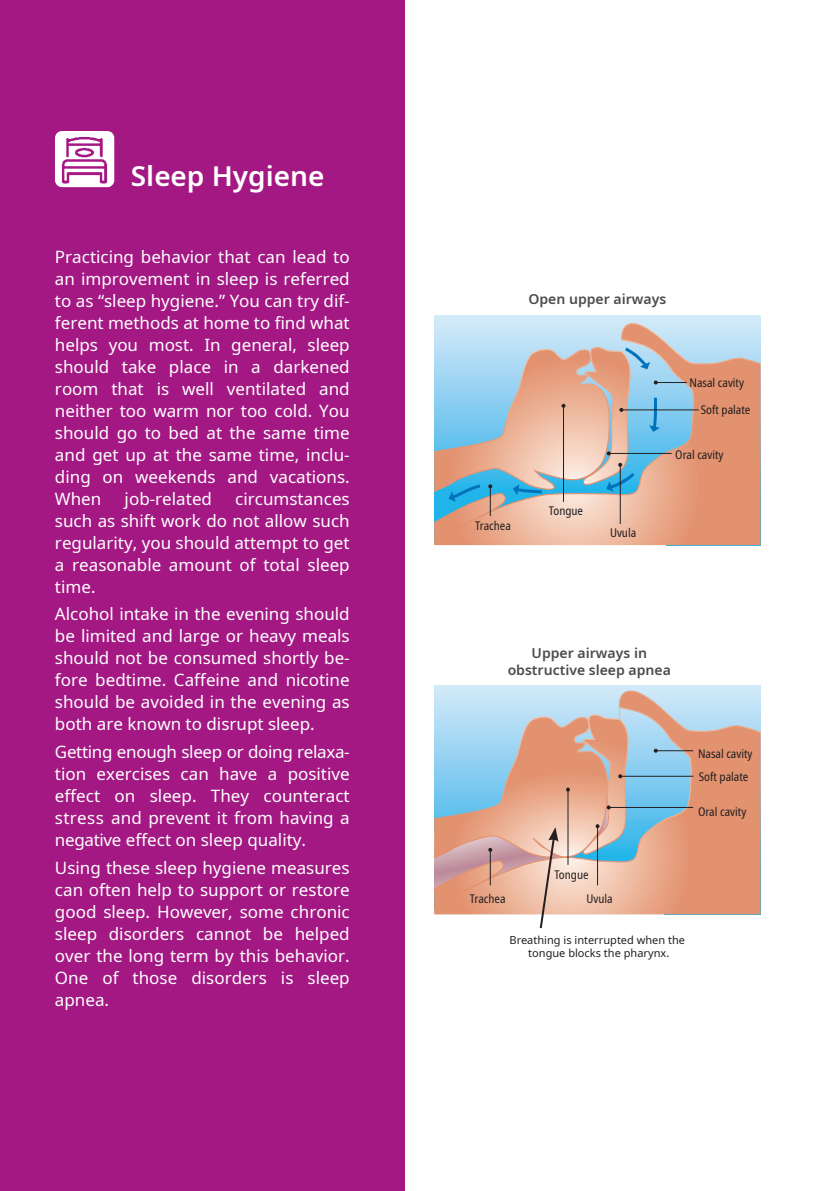
<style>
.page{position:relative;width:840px;height:1191px;background:#fff}
.page>*{position:absolute;margin:0;border:0;box-sizing:border-box;transform-origin:0 0}
.Headline{font:600 28px "Noto Sans";color:#fff}
.FT_8pt_10pt{font:17px/22px "Noto Sans";color:#fff;text-align:justify}
.Bildunterschrift{font:600 14px/16.8px "Noto Sans";color:#4b4c4d;text-align:center}
.Bildunterschrift-2{font:condensed 12px "Noto Sans";color:#231f20}
.Bildunterschrift-3{font:11px/13.2px "Noto Sans";color:#231f20;text-align:center}
</style>
<div class="page">
<div style="left:0;top:0;width:404px;height:1191px;background:#a41884"></div>
<div style="left:55px;top:131px;width:59px;height:56px;background:#fff;border-radius:7px"></div>
<img style="left:61px;top:137px;width:47px;height:47px">
<div style="left:434px;top:316px;width:326px;height:229px;background:#d2eaf8"></div>
<svg style="left:434px;top:533px;width:326px;height:12px"></svg>
<svg style="left:434px;top:323px;width:326px;height:210px"></svg>
<hr style="left:489px;top:486px;width:1px;height:30px;background:#231f20">
<hr style="left:619px;top:465px;width:1px;height:59px;background:#231f20">
<hr style="left:655px;top:382px;width:31px;height:1px;background:#231f20">
<hr style="left:608px;top:453px;width:63px;height:1px;background:#231f20">
<hr style="left:621px;top:409px;width:77px;height:1px;background:#231f20">
<svg style="left:434px;top:346px;width:225px;height:156px"></svg>
<svg style="left:434px;top:688px;width:326px;height:226px"></svg>
<hr style="left:655px;top:750px;width:37px;height:1px;background:#231f20">
<svg style="left:653px;top:748px;width:4px;height:4px"></svg>
<hr style="left:608px;top:807px;width:84px;height:1px;background:#231f20">
<hr style="left:620px;top:775px;width:72px;height:1px;background:#231f20">
<svg style="left:434px;top:708px;width:194px;height:221px"></svg>
<p class="Headline" style="left:131px;top:156px;width:195px">Sleep Hygiene</p>
<p class="FT_8pt_10pt" style="left:55px;top:246px;width:296px">Practicing behavior that can lead to an improvement in sleep is referred to as “sleep hygiene.” You can try dif&shy;ferent methods at home to find what helps you most. In general, sleep should take place in a darkened room that is well ventilated and neither too warm nor too cold. You should go to bed at the same time and get up at the same time, inclu&shy;ding on weekends and vacations.<br>When</p>
<p class="FT_8pt_10pt" style="left:125px;top:488px;width:89px">job-related</p>
<p class="FT_8pt_10pt" style="left:55px;top:488px;width:296px;text-indent:180px">circumstances such as shift work do not allow such regularity, you should attempt to get a reasonable amount of total sleep time.</p>
<p class="FT_8pt_10pt" style="left:55px;top:603px;width:296px">Alcohol intake in the evening should be limited and large or heavy meals should not be consumed shortly be&shy;fore bedtime. Caffeine and nicotine should be avoided in the evening as both are known to disrupt sleep.</p>
<p class="FT_8pt_10pt" style="left:55px;top:741px;width:296px">Getting enough sleep or doing relaxa&shy;tion exercises can have a positive effect on sleep. They counteract stress and prevent it from having a negative effect on sleep quality.</p>
<p class="FT_8pt_10pt" style="left:55px;top:857px;width:296px">Using these sleep hygiene measures can often help to support or restore good sleep. However, some chronic sleep disorders cannot be helped over the long term by this behavior.<br>One of those disorders is sleep apnea.</p>
<p class="Bildunterschrift" style="left:528px;top:291px;width:139px">Open upper airways</p>
<p class="Bildunterschrift-2" style="left:475px;top:518px;width:37px">Trachea</p>
<p class="Bildunterschrift-2" style="left:548px;top:502px;width:36px">Tongue</p>
<p class="Bildunterschrift-2" style="left:609px;top:524px;width:28px">Uvula</p>
<p class="Bildunterschrift-2" style="left:689px;top:375px;width:56px">Nasal cavity</p>
<p class="Bildunterschrift-2" style="left:700px;top:401px;width:51px">Soft palate</p>
<p class="Bildunterschrift-2" style="left:675px;top:446px;width:50px">Oral cavity</p>
<p class="Bildunterschrift" style="left:507px;top:645px;width:165px">Upper airways in obstructive sleep apnea</p>
<p class="Bildunterschrift-2" style="left:697px;top:745px;width:56px">Nasal cavity</p>
<p class="Bildunterschrift-2" style="left:698px;top:768px;width:51px">Soft palate</p>
<p class="Bildunterschrift-2" style="left:697px;top:803px;width:50px">Oral cavity</p>
<p class="Bildunterschrift-2" style="left:554px;top:866px;width:36px">Tongue</p>
<p class="Bildunterschrift-2" style="left:469px;top:889px;width:37px">Trachea</p>
<p class="Bildunterschrift-2" style="left:586px;top:889px;width:28px">Uvula</p>
<p class="Bildunterschrift-3" style="left:509px;top:933px;width:177px">Breathing is interrupted when the tongue blocks the pharynx.</p>
</div>
